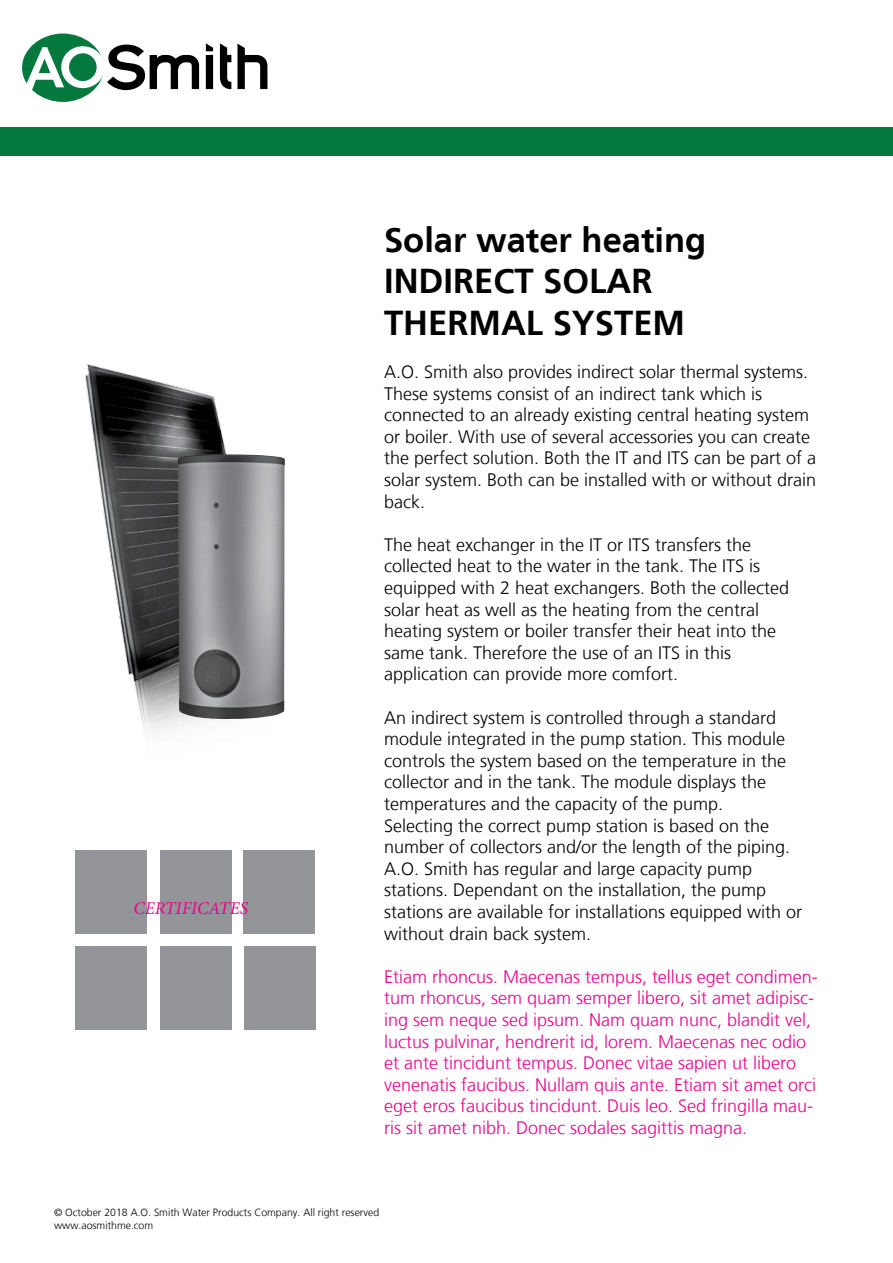
<style>
.page{position:relative;width:893px;height:1263px;background:#fff}
.page>*{position:absolute;margin:0;border:0;box-sizing:border-box;transform-origin:0 0}
.t1{font:700 34.5px/41.4px "Frutiger LT";color:#000}
.t2{font:300 18px/21.6px "Frutiger LT";color:#000}
.t3{font:300 18px/21.6px "Frutiger LT";color:#ec008c}
.t4{font:italic 18px "Minion Pro";color:#ec008c}
.t5{font:300 10.5px/12.6px "Frutiger LT";color:#000}
</style>
<div class="page">
<div style="left:0;top:127px;width:893px;height:29px;background:#03793e"></div>
<svg style="left:237px;top:44px;width:30px;height:45px"></svg>
<svg style="left:220px;top:44px;width:11px;height:45px"></svg>
<svg style="left:206px;top:44px;width:7px;height:45px"></svg>
<div style="left:22px;top:34px;width:82px;height:68px;background:#03793e;border-radius:50%"></div>
<svg style="left:25px;top:45px;width:174px;height:45px"></svg>
<img style="left:85px;top:364px;width:142px;height:368px">
<div style="left:243px;top:850px;width:72px;height:84px;background:#939598"></div>
<div style="left:75px;top:946px;width:72px;height:84px;background:#939598"></div>
<div style="left:160px;top:946px;width:72px;height:84px;background:#939598"></div>
<div style="left:244px;top:946px;width:72px;height:84px;background:#939598"></div>
<div style="left:75px;top:850px;width:72px;height:84px;background:#939598"></div>
<div style="left:160px;top:850px;width:72px;height:84px;background:#939598"></div>
<img style="left:178px;top:454px;width:107px;height:265px">
<p class="t4" style="left:133px;top:896px;width:116px">CERTIFICATES</p>
<h1 class="t1" style="left:384px;top:219px;width:324px">Solar water heating<br>INDIRECT SOLAR<br>THERMAL SYSTEM</h1>
<p class="t2" style="left:384px;top:361px;width:434px">A.O. Smith also provides indirect solar thermal systems.<br>These systems consist of an indirect tank which is connected to an already existing central heating system or boiler. With use of several accessories you can create the perfect solution. Both the IT and ITS can be part of a solar system. Both can be installed with or without drain back.</p>
<p class="t2" style="left:384px;top:534px;width:407px">The heat exchanger in the IT or ITS transfers the collected heat to the water in the tank. The ITS is equipped with 2 heat exchangers. Both the collected solar heat as well as the heating from the central heating system or boiler transfer their heat into the same tank. Therefore the use of an ITS in this application can provide more comfort.</p>
<p class="t2" style="left:384px;top:707px;width:420px">An indirect system is controlled through a standard module integrated in the pump station. This module controls the system based on the temperature in the collector and in the tank. The module displays the temperatures and the capacity of the pump.<br>Selecting the correct pump station is based on the number of collectors and/or the length of the piping.<br>A.O. Smith has regular and large capacity pump stations. Dependant on the installation, the pump stations are available for installations equipped with or without drain back system.</p>
<p class="t3" style="left:384px;top:966px;width:435px">Etiam rhoncus. Maecenas tempus, tellus eget condimen&shy;tum rhoncus, sem quam semper libero, sit amet adipisc&shy;ing sem neque sed ipsum. Nam quam nunc, blandit vel, luctus pulvinar, hendrerit id, lorem. Maecenas nec odio et ante tincidunt tempus. Donec vitae sapien ut libero venenatis faucibus. Nullam quis ante. Etiam sit amet orci eget eros faucibus tincidunt. Duis leo. Sed fringilla mau&shy;ris sit amet nibh. Donec sodales sagittis magna.</p>
<p class="t5" style="left:54px;top:1206px;width:327px">© October 2018 A.O. Smith Water Products Company. All right reserved www.aosmithme.com</p>
</div>
